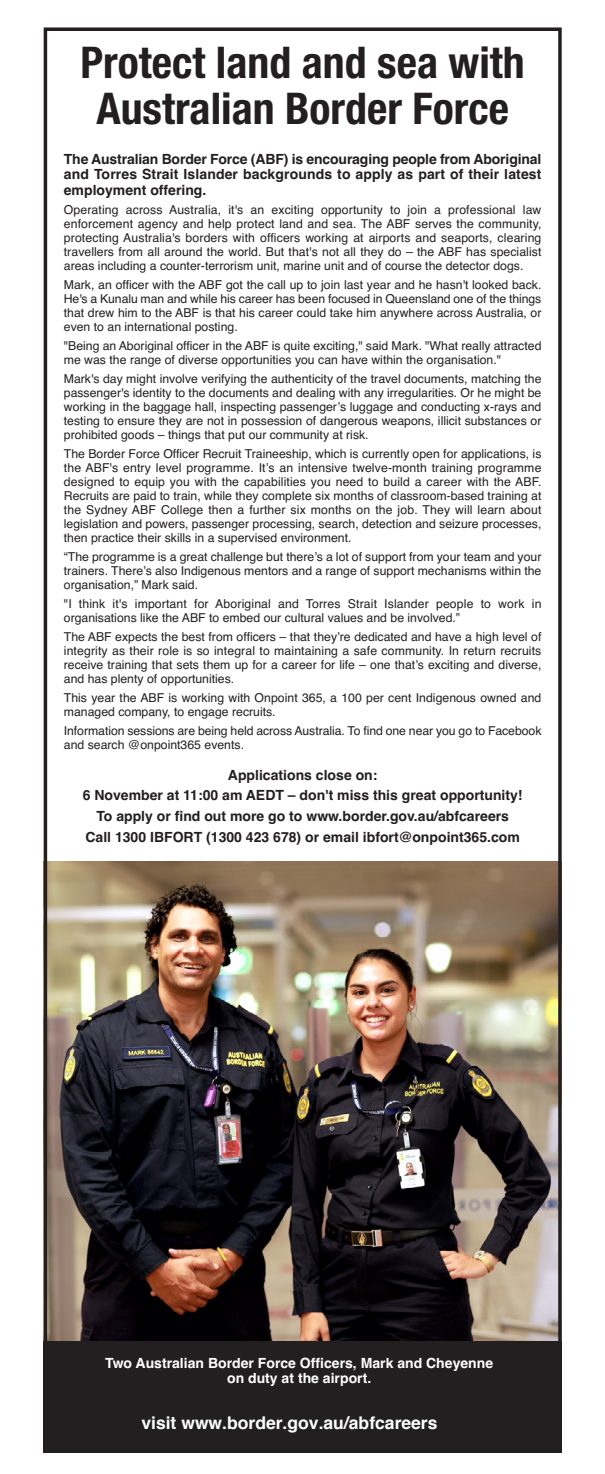
<style>
.page{position:relative;width:605px;height:1474px;background:#fff}
.page>*{position:absolute;margin:0;border:0;box-sizing:border-box;transform-origin:0 0}
.t1{font:700 condensed 43.75px/45.5px "Helvetica Neue LT Std";color:#231f20;text-align:center}
.t2{font:700 17.5px "Helvetica";color:#fff}
.t3{font:700 14px/20.7px "Helvetica";color:#231f20;text-align:justify}
.t4{font:700 14px/15.8px "Helvetica";color:#fff;text-align:center}
.t5{font:12.25px/14px "Helvetica";color:#231f20;text-align:justify}
</style>
<div class="page">
<img style="left:49px;top:861px;width:507px;height:479px">
<div style="left:44px;top:27px;width:517px;height:1374px;border:4px solid #231f20"></div>
<div style="left:44px;top:1340px;width:517px;height:112px;background:#231f20"></div>
<h1 class="t1" style="left:80px;top:40px;width:445px">Protect land and sea with<br>Australian Border Force</h1>
<p class="t3" style="left:64px;top:152px;width:478px;line-height:15.8px">The Australian Border Force (ABF) is encouraging people from Aboriginal and Torres Strait Islander backgrounds to apply as part of their latest employment offering.</p>
<p class="t5" style="left:64px;top:204px;width:478px">Operating across Australia, it's an exciting opportunity to join a professional law enforcement agency and help protect land and sea. The ABF serves the community, protecting Australia's borders with officers working at airports and seaports, clearing travellers from all around the world. But that's not all they do – the ABF has specialist areas including a counter-terrorism unit, marine unit and of course the detector dogs.</p>
<p class="t5" style="left:64px;top:279px;width:478px">Mark, an officer with the ABF got the call up to join last year and he hasn't looked back.<br>He's a Kunalu man and while his career has been focused in Queensland one of the things that drew him to the ABF is that his career could take him anywhere across Australia, or even to an international posting.</p>
<p class="t5" style="left:64px;top:340px;width:478px">"Being an Aboriginal officer in the ABF is quite exciting," said Mark. "What really attracted me was the range of diverse opportunities you can have within the organisation."</p>
<p class="t5" style="left:64px;top:373px;width:478px">Mark's day might involve verifying the authenticity of the travel documents, matching the passenger's identity to the documents and dealing with any irregularities. Or he might be working in the baggage hall, inspecting passenger’s luggage and conducting x-rays and testing to ensure they are not in possession of dangerous weapons, illicit substances or prohibited goods – things that put our community at risk.</p>
<p class="t5" style="left:64px;top:448px;width:478px">The Border Force Officer Recruit Traineeship, which is currently open for applications, is the ABF's entry level programme. It’s an intensive twelve-month training programme designed to equip you with the capabilities you need to build a career with the ABF.<br>Recruits are paid to train, while they complete six months of classroom-based training at the Sydney ABF College then a further six months on the job. They will learn about legislation and powers, passenger processing, search, detection and seizure processes, then practice their skills in a supervised environment.</p>
<p class="t5" style="left:64px;top:551px;width:478px">“The programme is a great challenge but there’s a lot of support from your team and your trainers. There’s also Indigenous mentors and a range of support mechanisms within the organisation,” Mark said.</p>
<p class="t5" style="left:64px;top:598px;width:478px">"I think it's important for Aboriginal and Torres Strait Islander people to work in organisations like the ABF to embed our cultural values and be involved.”</p>
<p class="t5" style="left:64px;top:631px;width:478px">The ABF expects the best from officers – that they’re dedicated and have a high level of integrity as their role is so integral to maintaining a safe community. In return recruits receive training that sets them up for a career for life – one that’s exciting and diverse, and has plenty of opportunities.</p>
<p class="t5" style="left:64px;top:692px;width:478px">This year the ABF is working with Onpoint 365, a 100 per cent Indigenous owned and managed company, to engage recruits.</p>
<p class="t5" style="left:64px;top:725px;width:478px">Information sessions are being held across Australia. To find one near you go to Facebook and search @onpoint365 events.</p>
<p class="t3" style="left:83px;top:765px;width:441px;text-align:center">Applications close on:<br>6 November at 11:00 am AEDT – don't miss this great opportunity!<br>To apply or find out more go to www.border.gov.au/abfcareers Call 1300 IBFORT (1300 423 678) or email ibfort@onpoint365.com</p>
<p class="t4" style="left:105px;top:1355px;width:389px">Two Australian Border Force Officers, Mark and Cheyenne on duty at the airport.</p>
<h2 class="t2" style="left:141px;top:1409px;width:297px">visit www.border.gov.au/abfcareers</h2>
</div>
